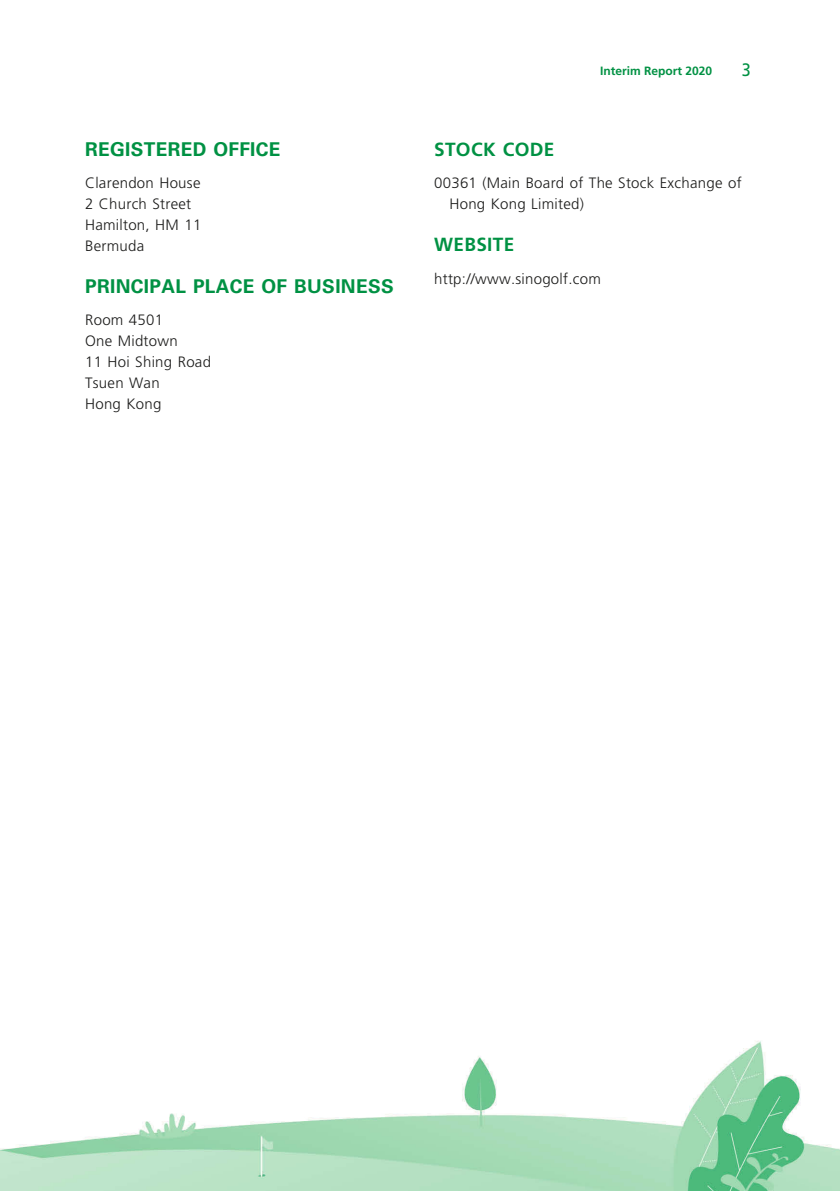
<style>
.page{position:relative;width:840px;height:1191px;background:#fff}
.page>*{position:absolute;margin:0;border:0;box-sizing:border-box;transform-origin:0 0}
.t1{font:700 19px "Univers LT Std";letter-spacing:.015em;color:#009143}
.t2{font:700 19px "Frutiger LT Std";letter-spacing:.015em;color:#009143}
.t3{font:18px "Frutiger LT Std";color:#009143;scale:.9 1}
.t4{font:300 15px/21px "Frutiger LT Std";letter-spacing:.015em;color:#1c1c1b}
.t5{font:700 12px "Frutiger LT Std";color:#009143}
</style>
<div class="page">
<img style="left:0;top:1040px;width:839px;height:151px">
<p class="t1" style="left:85px;top:138px;width:197px">REGISTERED OFFICE</p>
<p class="t4" style="left:85px;top:172px;width:118px">Clarendon House<br>2 Church Street<br>Hamilton, HM 11<br>Bermuda</p>
<p class="t1" style="left:85px;top:275px;width:310px">PRINCIPAL PLACE OF BUSINESS</p>
<p class="t4" style="left:85px;top:310px;width:127px">Room 4501<br>One Midtown<br>11 Hoi Shing Road<br>Tsuen Wan<br>Hong Kong</p>
<p class="t5" style="left:599px;top:64px;width:114px">Interim Report 2020</p>
<p class="t3" style="left:741px;top:59px;width:12px">3</p>
<p class="t2" style="left:434px;top:138px;width:122px">STOCK CODE</p>
<p class="t4" style="left:449px;top:173px;width:293px;text-indent:-15px">00361 (Main Board of The Stock Exchange of<br>Hong Kong Limited)</p>
<p class="t2" style="left:434px;top:234px;width:82px">WEBSITE</p>
<p class="t4" style="left:434px;top:268px;width:168px">http://www.sinogolf.com</p>
</div>
